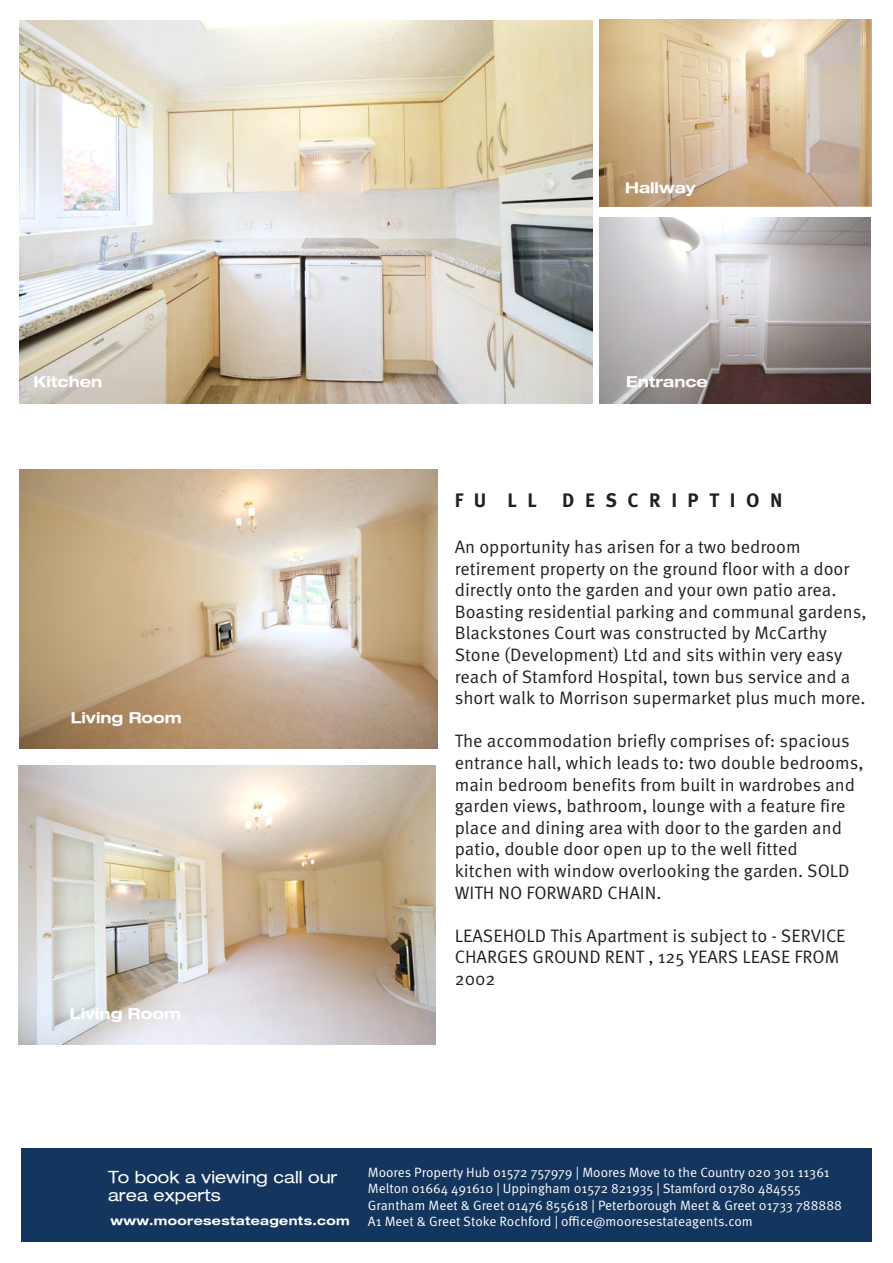
<style>
.page{position:relative;width:893px;height:1263px;background:#fff}
.page>*{position:absolute;margin:0;border:0;box-sizing:border-box;transform-origin:0 0}
.t1{font:700 19.5px "Meta Pro";letter-spacing:.54em;color:#231f20}
.t2{font:18px/21.6px "Meta Pro";color:#231f20}
.t3{font:expanded 16.8px/18.6px "Helvetica Neue LT";color:#fff}
.t4{font:700 expanded 15px "Helvetica Neue LT";color:#fff}
.t5{font:13.5px/16.5px "Meta Pro Norm";color:#fff}
.t6{font:700 expanded 12px "Helvetica Neue LT";letter-spacing:.03em;color:#fff}
</style>
<div class="page">
<img style="left:600px;top:217px;width:270px;height:186px">
<img style="left:20px;top:470px;width:418px;height:278px">
<img style="left:19px;top:21px;width:574px;height:382px">
<img style="left:600px;top:19px;width:271px;height:188px">
<img style="left:18px;top:766px;width:418px;height:278px">
<div style="left:21px;top:1148px;width:851px;height:94px;background:#13355e"></div>
<p class="t4" style="left:33px;top:372px;width:70px">Kitchen</p>
<p class="t4" style="left:71px;top:708px;width:113px">Living Room</p>
<p class="t4" style="left:70px;top:1004px;width:113px">Living Room</p>
<p class="t4" style="left:625px;top:178px;width:72px">Hallway</p>
<p class="t4" style="left:626px;top:372px;width:83px">Entrance</p>
<p class="t1" style="left:455px;top:488px;width:84px">FU LL</p>
<p class="t1" style="left:562px;top:488px;width:222px">DESCRIPTION</p>
<p class="t2" style="left:455px;top:536px;width:413px">An opportunity has arisen for a two bedroom retirement property on the ground floor with a door directly onto the garden and your own patio area.<br>Boasting residential parking and communal gardens, Blackstones Court was constructed by McCarthy Stone (Development) Ltd and sits within very easy reach of Stamford Hospital, town bus service and a short walk to Morrison supermarket plus much more.</p>
<p class="t2" style="left:455px;top:731px;width:410px">The accommodation briefly comprises of: spacious entrance hall, which leads to: two double bedrooms, main bedroom benefits from built in wardrobes and garden views, bathroom, lounge with a feature fire place and dining area with door to the garden and patio, double door open up to the well fitted<br>kitchen with window overlooking the garden. SOLD WITH NO FORWARD CHAIN.</p>
<p class="t2" style="left:455px;top:925px;width:392px">LEASEHOLD This Apartment is subject to - SERVICE<br>CHARGES GROUND RENT , 125 YEARS LEASE FROM<br>2002</p>
<p class="t3" style="left:108px;top:1167px;width:231px">To book a viewing call our area experts</p>
<p class="t5" style="left:368px;top:1163px;width:463px">Moores Property Hub 01572 757979 | Moores Move to the Country 020 301 11361<br>Melton 01664 491610 | Uppingham 01572 821935 | Stamford 01780 484555</p>
<p class="t5" style="left:368px;top:1196px;width:476px">Grantham Meet &amp; Greet 01476 855618 | Peterborough Meet &amp; Greet 01733 788888</p>
<p class="t6" style="left:111px;top:1213px;width:241px">www.mooresestateagents.com</p>
<p class="t5" style="left:368px;top:1212px;width:386px">A1 Meet &amp; Greet Stoke Rochford | office@mooresestateagents.com</p>
</div>
